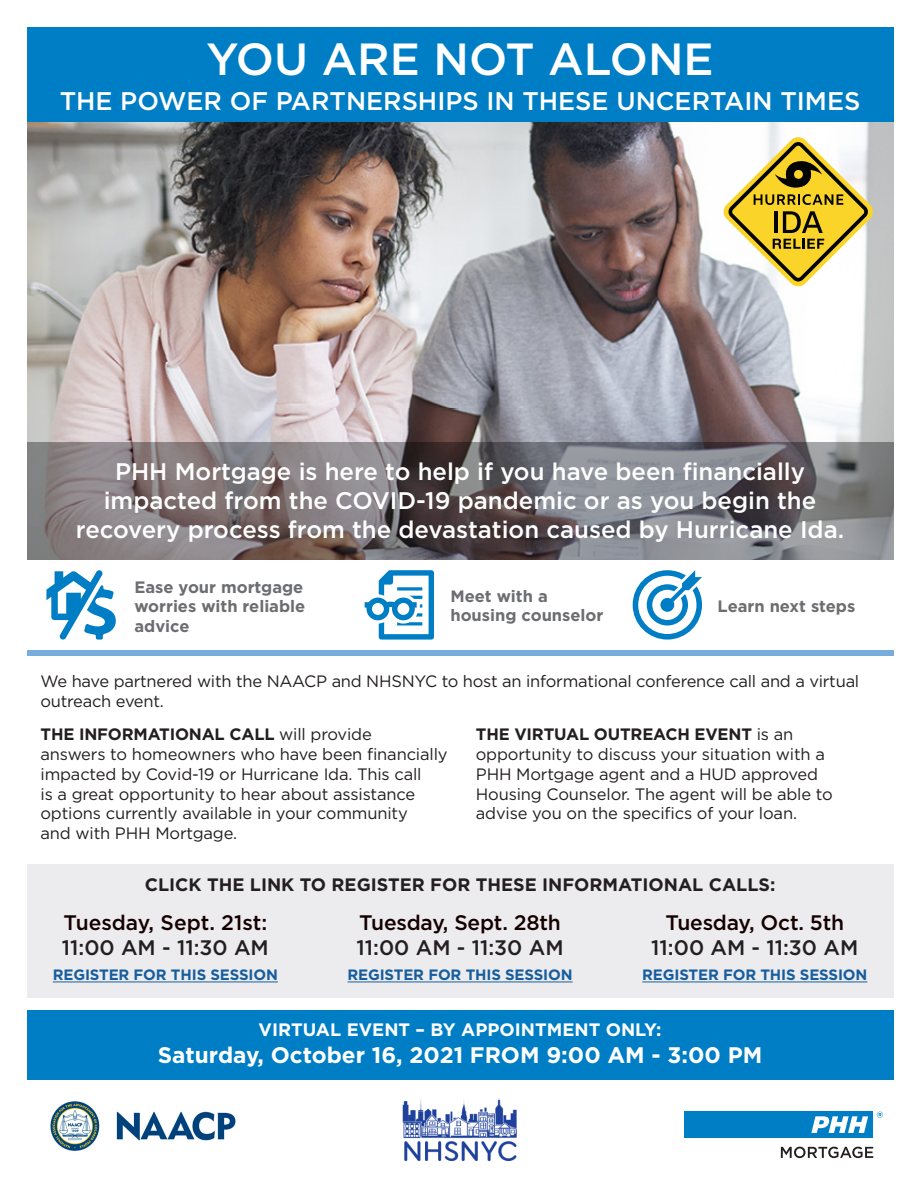
<style>
.page{position:relative;width:918px;height:1188px;background:#fff}
.page>*{position:absolute;margin:0;border:0;box-sizing:border-box;transform-origin:0 0}
.t1{font:500 45px "Gotham";color:#fff}
.t2{font:500 25.5px "Gotham";color:#fff}
.t3{font:500 24px/28.8px "Gotham";color:#fff;text-align:center}
.t4{font:700 22.5px "Gotham";color:#fff}
.t5{font:500 21px "Gotham";letter-spacing:-.01em;color:#150000}
.t6{font:500 21px "Gotham";color:#231f20}
.t7{font:700 18px "Gotham";color:#231f20}
.t8{font:700 18px "Gotham";color:#fff}
.t9{font:16.5px/19.8px "Gotham";letter-spacing:-.01em;color:#231f20}
.t10{font:700 16.5px/19.5px "Gotham";color:#6c6d70;text-align:justify}
.t11{font:700 15px "Gotham";letter-spacing:-.01em;color:#175d9e}
.s1{font-weight:700}
</style>
<div class="page">
<img style="left:50px;top:1101px;width:186px;height:50px">
<img style="left:403px;top:1098px;width:114px;height:63px">
<svg style="left:781px;top:1147px;width:92px;height:11px"></svg>
<svg style="left:877px;top:1112px;width:6px;height:6px"></svg>
<div style="left:684px;top:1112px;width:189px;height:26px;background:#007ec5"></div>
<svg style="left:811px;top:1116px;width:57px;height:17px"></svg>
<img style="left:27px;top:122px;width:866px;height:320px">
<div style="left:27px;top:27px;width:866px;height:95px;background:#007ec5"></div>
<div style="left:27px;top:650px;width:866px;height:6px;background:#77addd"></div>
<svg style="left:27px;top:442px;width:866px;height:117px;background:#777275"></svg>
<svg style="left:46px;top:570px;width:70px;height:70px"></svg>
<svg style="left:365px;top:570px;width:69px;height:70px"></svg>
<svg style="left:633px;top:570px;width:69px;height:70px"></svg>
<div style="left:27px;top:864px;width:866px;height:134px;background:#ececee"></div>
<div style="left:27px;top:1010px;width:866px;height:69px;background:#007ec5"></div>
<hr style="left:53px;top:982px;width:225px;height:1px;background:#175d9e">
<hr style="left:348px;top:982px;width:225px;height:1px;background:#175d9e">
<hr style="left:642px;top:982px;width:225px;height:1px;background:#175d9e">
<svg style="left:724px;top:137px;width:149px;height:149px"></svg>
<p class="t1" style="left:206px;top:30px;width:509px">YOU ARE NOT ALONE</p>
<p class="t2" style="left:60px;top:84px;width:802px">THE POWER OF PARTNERSHIPS IN THESE UNCERTAIN TIMES</p>
<p class="t3" style="left:76px;top:457px;width:770px">PHH Mortgage is here to help if you have been financially impacted from the COVID-19 pandemic or as you begin the recovery process from the devastation caused by Hurricane Ida.</p>
<p class="t10" style="left:134px;top:577px;width:172px">Ease your mortgage worries with reliable advice</p>
<p class="t10" style="left:450px;top:586px;width:155px">Meet with a housing counselor</p>
<p class="t10" style="left:718px;top:596px;width:139px">Learn next steps</p>
<p class="t9" style="left:40px;top:671px;width:820px">We have partnered with the NAACP and NHSNYC to host an informational conference call and a virtual outreach event.</p>
<p class="t9" style="left:40px;top:724px;width:409px"><span class="s1">THE INFORMATIONAL CALL</span> will provide<br>answers to homeowners who have been financially impacted by Covid-19 or Hurricane Ida. This call<br>is a great opportunity to hear about assistance options currently available in your community<br>and with PHH Mortgage.</p>
<p class="t9" style="left:476px;top:724px;width:358px"><span class="s1">THE VIRTUAL OUTREACH EVENT</span> is an opportunity to discuss your situation with a PHH Mortgage agent and a HUD approved Housing Counselor. The agent will be able to advise you on the specifics of your loan.</p>
<p class="t7" style="left:145px;top:873px;width:632px">CLICK THE LINK TO REGISTER FOR THESE INFORMATIONAL CALLS:</p>
<p class="t5" style="left:63px;top:909px;width:205px">Tuesday, Sept. 21st:</p>
<p class="t6" style="left:62px;top:934px;width:208px">11:00 AM - 11:30 AM</p>
<p class="t11" style="left:53px;top:965px;width:227px">REGISTER FOR THIS SESSION</p>
<p class="t5" style="left:359px;top:909px;width:203px">Tuesday, Sept. 28th</p>
<p class="t6" style="left:357px;top:934px;width:208px">11:00 AM - 11:30 AM</p>
<p class="t11" style="left:348px;top:965px;width:227px">REGISTER FOR THIS SESSION</p>
<p class="t5" style="left:665px;top:909px;width:180px">Tuesday, Oct. 5th</p>
<p class="t6" style="left:651px;top:934px;width:208px">11:00 AM - 11:30 AM</p>
<p class="t11" style="left:642px;top:965px;width:227px">REGISTER FOR THIS SESSION</p>
<p class="t8" style="left:259px;top:1018px;width:404px">VIRTUAL EVENT – BY APPOINTMENT ONLY:</p>
<p class="t4" style="left:158px;top:1040px;width:606px">Saturday, October 16, 2021 FROM 9:00 AM - 3:00 PM</p>
</div>
